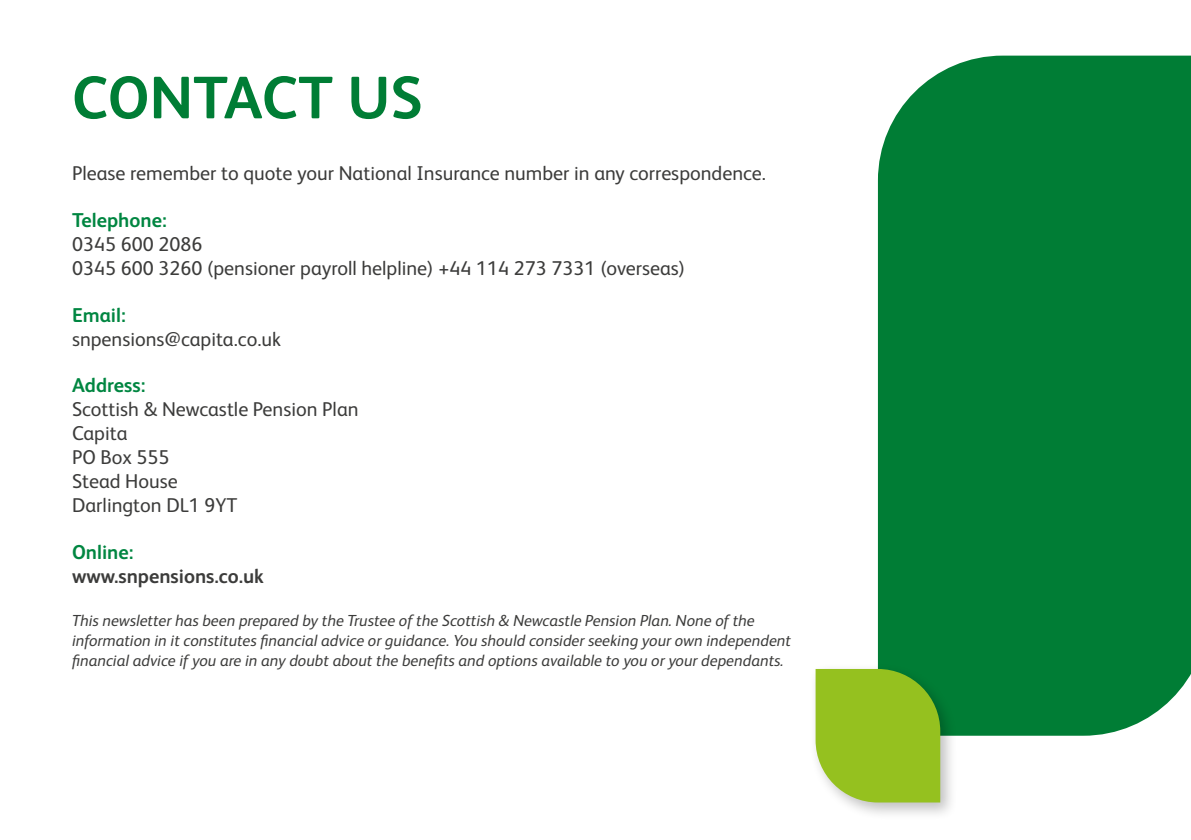
<style>
.page{position:relative;width:1191px;height:840px;background:#fff}
.page>*{position:absolute;margin:0;border:0;box-sizing:border-box;transform-origin:0 0}
.t1{font:700 60px "HEINEKEN Core";color:#007d35}
.t2{font:20px/24px "HEINEKEN Core";color:#3c3c3b}
.t3{font:700 20px "HEINEKEN Core";color:#008641}
.t4{font:700 20px "HEINEKEN Core";color:#3c3c3b}
.t5{font:italic 16px/20px "HEINEKEN Core";color:#3c3c3b}
</style>
<div class="page">
<div style="left:878px;top:56px;width:313px;height:679px;background:#007d35"></div>
<div style="left:809px;top:662px;width:149px;height:157px;background:#000;opacity:.25"></div>
<svg style="left:815px;top:668px;width:125px;height:134px;background:#92c02c"></svg>
<h1 class="t1" style="left:72px;top:55px;width:352px">CONTACT US</h1>
<p class="t2" style="left:72px;top:159px;width:695px">Please remember to quote your National Insurance number in any correspondence.</p>
<p class="t3" style="left:72px;top:206px;width:96px">Telephone:</p>
<p class="t2" style="left:72px;top:230px;width:615px">0345 600 2086<br>0345 600 3260 (pensioner payroll helpline) +44 114 273 7331 (overseas)</p>
<p class="t3" style="left:72px;top:300px;width:55px">Email:</p>
<p class="t2" style="left:72px;top:325px;width:210px">snpensions@capita.co.uk</p>
<p class="t3" style="left:72px;top:371px;width:75px">Address:</p>
<p class="t2" style="left:72px;top:396px;width:288px">Scottish &amp; Newcastle Pension Plan<br>Capita<br>PO Box 555<br>Stead House<br>Darlington DL1 9YT</p>
<p class="t3" style="left:72px;top:538px;width:63px">Online:</p>
<p class="t4" style="left:72px;top:562px;width:193px">www.snpensions.co.uk</p>
<p class="t5" style="left:72px;top:609px;width:720px">This newsletter has been prepared by the Trustee of the Scottish &amp; Newcastle Pension Plan. None of the information in it constitutes financial advice or guidance. You should consider seeking your own independent financial advice if you are in any doubt about the benefits and options available to you or your dependants.</p>
</div>
